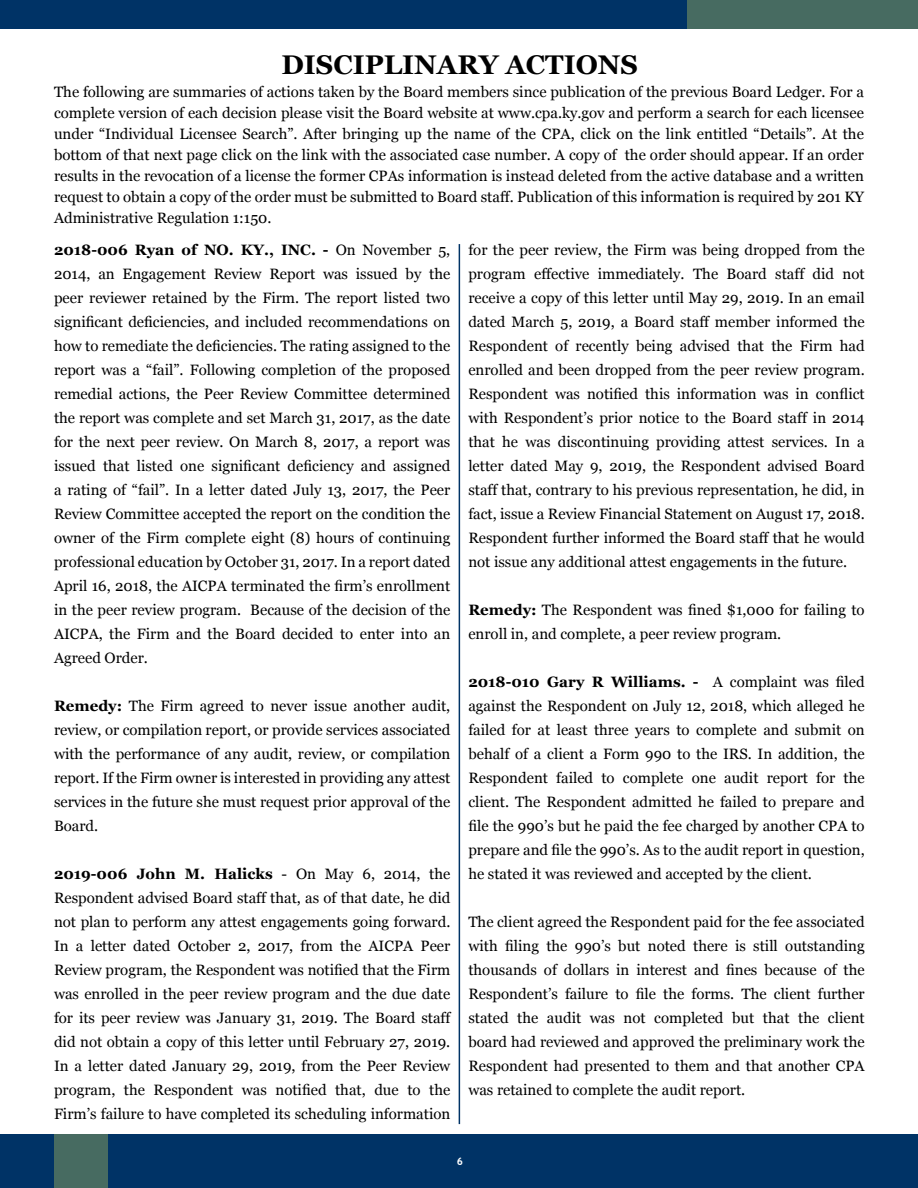
<style>
.page{position:relative;width:918px;height:1188px;background:#fff}
.page>*{position:absolute;margin:0;border:0;box-sizing:border-box;transform-origin:0 0}
.t1{font:700 27px "Georgia";color:#000}
.t2{font:15px/24px "Georgia";color:#000;text-align:justify}
.t3{font:700 10.5px "Trebuchet MS";color:#fff}
.s1{font-weight:700}
</style>
<div class="page">
<div style="left:0;top:1134px;width:918px;height:54px;background:#036"></div>
<div style="left:54px;top:1134px;width:54px;height:54px;background:#476b61"></div>
<div style="left:0;top:0;width:918px;height:28px;background:#036"></div>
<div style="left:687px;top:0;width:231px;height:28px;background:#476b61"></div>
<hr style="left:459px;top:244px;width:1px;height:880px;background:#036">
<h1 class="t1" style="left:281px;top:48px;width:358px">DISCIPLINARY ACTIONS</h1>
<p class="t2" style="left:54px;top:81px;width:811px;line-height:21px">The following are summaries of actions taken by the Board members since publication of the previous Board Ledger. For a complete version of each decision please visit the Board website at www.cpa.ky.gov and perform a search for each licensee under “Individual Licensee Search”. After bringing up the name of the CPA, click on the link entitled “Details”. At the bottom of that next page click on the link with the associated case number. A copy of the order should appear. If an order results in the revocation of a license the former CPAs information is instead deleted from the active database and a written request to obtain a copy of the order must be submitted to Board staff. Publication of this information is required by 201 KY Administrative Regulation 1:150.</p>
<p class="t2" style="left:54px;top:239px;width:398px"><span class="s1">2018-006 Ryan of NO. KY., INC. -</span> On November 5, 2014, an Engagement Review Report was issued by the peer reviewer retained by the Firm. The report listed two significant deficiencies, and included recommendations on how to remediate the deficiencies. The rating assigned to the report was a “fail”. Following completion of the proposed remedial actions, the Peer Review Committee determined the report was complete and set March 31, 2017, as the date for the next peer review. On March 8, 2017, a report was issued that listed one significant deficiency and assigned a rating of “fail”. In a letter dated July 13, 2017, the Peer Review Committee accepted the report on the condition the owner of the Firm complete eight (8) hours of continuing professional education by October 31, 2017. In a report dated April 16, 2018, the AICPA terminated the firm’s enrollment in the peer review program. Because of the decision of the AICPA, the Firm and the Board decided to enter into an Agreed Order.</p>
<p class="t2" style="left:54px;top:695px;width:398px"><span class="s1">Remedy:</span> The Firm agreed to never issue another audit, review, or compilation report, or provide services associated with the performance of any audit, review, or compilation report. If the Firm owner is interested in providing any attest services in the future she must request prior approval of the Board.</p>
<p class="t2" style="left:54px;top:863px;width:398px"><span class="s1">2019-006 John M. Halicks</span> - On May 6, 2014, the Respondent advised Board staff that, as of that date, he did not plan to perform any attest engagements going forward.<br>In a letter dated October 2, 2017, from the AICPA Peer Review program, the Respondent was notified that the Firm was enrolled in the peer review program and the due date for its peer review was January 31, 2019. The Board staff did not obtain a copy of this letter until February 27, 2019.<br>In a letter dated January 29, 2019, from the Peer Review program, the Respondent was notified that, due to the Firm’s failure to have completed its scheduling information</p>
<p class="t2" style="left:468px;top:239px;width:398px">for the peer review, the Firm was being dropped from the program effective immediately. The Board staff did not receive a copy of this letter until May 29, 2019. In an email dated March 5, 2019, a Board staff member informed the Respondent of recently being advised that the Firm had enrolled and been dropped from the peer review program.<br>Respondent was notified this information was in conflict with Respondent’s prior notice to the Board staff in 2014 that he was discontinuing providing attest services. In a letter dated May 9, 2019, the Respondent advised Board staff that, contrary to his previous representation, he did, in fact, issue a Review Financial Statement on August 17, 2018.<br>Respondent further informed the Board staff that he would not issue any additional attest engagements in the future.</p>
<p class="t2" style="left:468px;top:599px;width:398px"><span class="s1">Remedy:</span> The Respondent was fined $1,000 for failing to enroll in, and complete, a peer review program.</p>
<p class="t2" style="left:468px;top:671px;width:398px"><span class="s1">2018-010 Gary R Williams. -</span> A complaint was filed against the Respondent on July 12, 2018, which alleged he failed for at least three years to complete and submit on behalf of a client a Form 990 to the IRS. In addition, the Respondent failed to complete one audit report for the client. The Respondent admitted he failed to prepare and file the 990’s but he paid the fee charged by another CPA to prepare and file the 990’s. As to the audit report in question, he stated it was reviewed and accepted by the client.</p>
<p class="t2" style="left:468px;top:911px;width:398px">The client agreed the Respondent paid for the fee associated with filing the 990’s but noted there is still outstanding thousands of dollars in interest and fines because of the Respondent’s failure to file the forms. The client further stated the audit was not completed but that the client board had reviewed and approved the preliminary work the Respondent had presented to them and that another CPA was retained to complete the audit report.</p>
<p class="t3" style="left:457px;top:1155px;width:8px">6</p>
</div>
